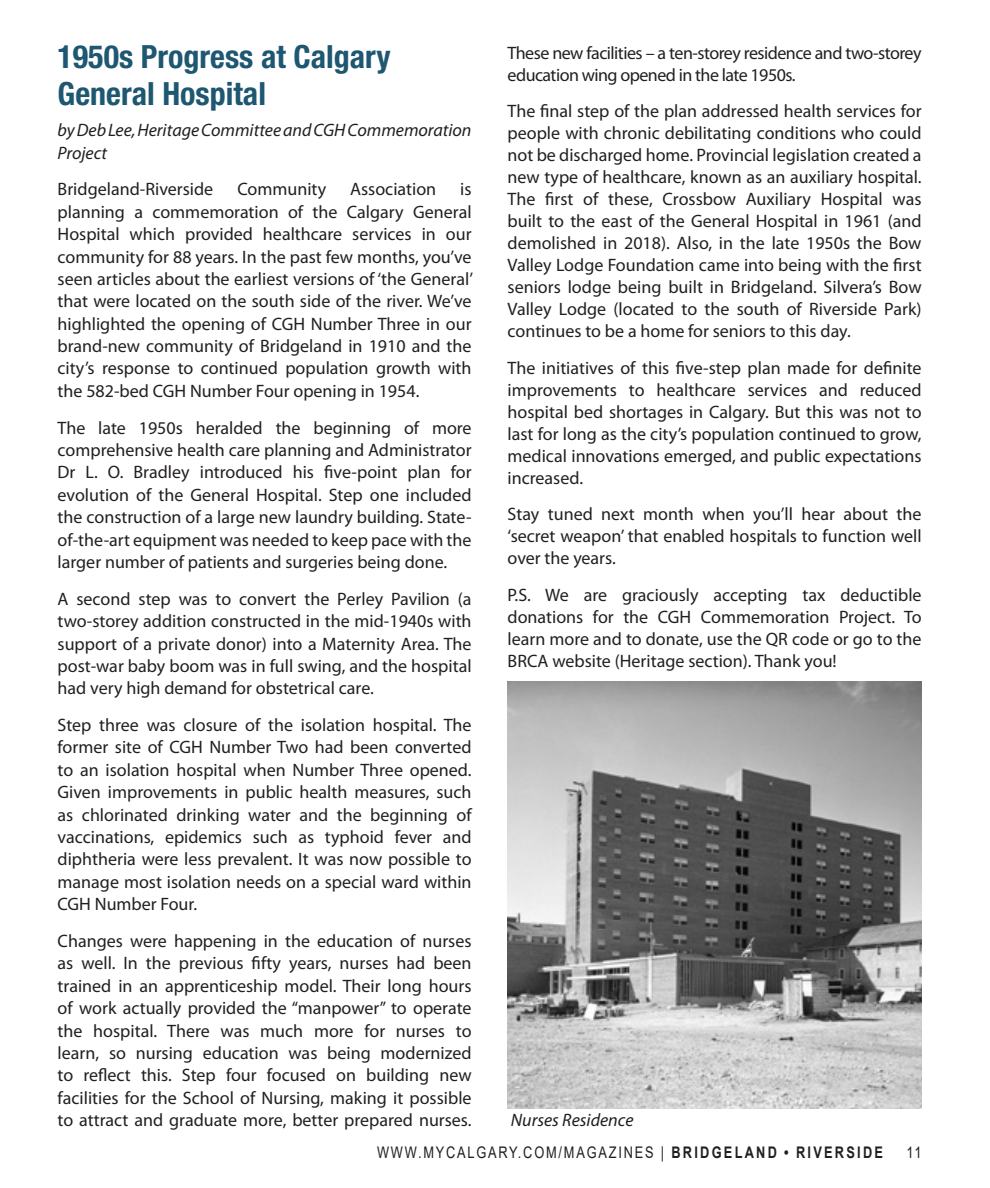
<style>
.page{position:relative;width:990px;height:1188px;background:#fff}
.page>*{position:absolute;margin:0;border:0;box-sizing:border-box;transform-origin:0 0}
.In_Around_title{font:700 condensed 32px/36.4px "Helvetica Neue LT Std";color:#1d5771}
.Body_text{font:18px/22.4px "Myriad Pro";color:#231f20;text-align:justify}
.Body_text-2{font:18px/22px "Myriad Pro";letter-spacing:-.03em;color:#231f20}
.Body_text-3{font:italic 18px/22.4px "Myriad Pro";color:#231f20}
.t1{font:16px "Arial";letter-spacing:.14em;color:#231f20;scale:.8 1}
.s1{font-weight:700}
</style>
<div class="page">
<img style="left:508px;top:682px;width:414px;height:426px">
<p class="In_Around_title" style="left:58px;top:38px;width:335px">1950s Progress at Calgary<br>General Hospital</p>
<p class="Body_text-3" style="left:58px;top:119px;width:415px">by Deb Lee, Heritage Committee and CGH Commemoration<br>Project</p>
<p class="Body_text" style="left:58px;top:178px;width:157px">Bridgeland-Riverside</p>
<p class="Body_text" style="left:237px;top:178px;width:90px">Community</p>
<p class="Body_text" style="left:350px;top:178px;width:87px">Association</p>
<p class="Body_text-2" style="left:508px;top:42px;width:415px">These new facilities – a ten-storey residence and two-storey education wing opened in the late 1950s.</p>
<p class="Body_text" style="left:508px;top:100px;width:416px">The final step of the plan addressed health services for people with chronic debilitating conditions who could not be discharged home. Provincial legislation created a new type of healthcare, known as an auxiliary hospital.<br>The first of these, Crossbow Auxiliary Hospital was built to the east of the General Hospital in 1961 (and demolished in 2018). Also, in the late 1950s the Bow Valley Lodge Foundation came into being with the first seniors lodge being built in Bridgeland. Silvera’s Bow Valley Lodge (located to the south of Riverside Park) continues to be a home for seniors to this day.</p>
<p class="Body_text" style="left:508px;top:357px;width:416px">The initiatives of this five-step plan made for definite improvements to healthcare services and reduced hospital bed shortages in Calgary. But this was not to last for long as the city’s population continued to grow, medical innovations emerged, and public expectations increased.</p>
<p class="Body_text" style="left:508px;top:503px;width:416px">Stay tuned next month when you’ll hear about the ‘secret weapon’ that enabled hospitals to function well over the years.</p>
<p class="Body_text" style="left:508px;top:583px;width:416px">P.S. We are graciously accepting tax deductible donations for the CGH Commemoration Project. To learn more and to donate, use the QR code or go to the BRCA website (Heritage section). Thank you!</p>
<p class="Body_text" style="left:58px;top:178px;width:417px;text-indent:403px">is planning a commemoration of the Calgary General Hospital which provided healthcare services in our community for 88 years. In the past few months, you’ve seen articles about the earliest versions of ‘the General’ that were located on the south side of the river. We’ve highlighted the opening of CGH Number Three in our brand-new community of Bridgeland in 1910 and the city’s response to continued population growth with the 582-bed CGH Number Four opening in 1954.</p>
<p class="Body_text" style="left:58px;top:416px;width:416px">The late 1950s heralded the beginning of more comprehensive health care planning and Administrator Dr L. O. Bradley introduced his five-point plan for evolution of the General Hospital. Step one included the construction of a large new laundry building. State&shy;of-the-art equipment was needed to keep pace with the larger number of patients and surgeries being done.</p>
<p class="Body_text" style="left:58px;top:587px;width:416px">A second step was to convert the Perley Pavilion (a two-storey addition constructed in the mid-1940s with support of a private donor) into a Maternity Area. The post-war baby boom was in full swing, and the hospital had very high demand for obstetrical care.</p>
<p class="Body_text" style="left:58px;top:714px;width:416px">Step three was closure of the isolation hospital. The former site of CGH Number Two had been converted to an isolation hospital when Number Three opened.<br>Given improvements in public health measures, such as chlorinated drinking water and the beginning of vaccinations, epidemics such as typhoid fever and diphtheria were less prevalent. It was now possible to manage most isolation needs on a special ward within CGH Number Four.</p>
<p class="Body_text" style="left:58px;top:929px;width:416px">Changes were happening in the education of nurses as well. In the previous fifty years, nurses had been trained in an apprenticeship model. Their long hours of work actually provided the “manpower” to operate the hospital. There was much more for nurses to learn, so nursing education was being modernized to reflect this. Step four focused on building new facilities for the School of Nursing, making it possible to attract and graduate more, better prepared nurses.</p>
<p class="Body_text-3" style="left:511px;top:1109px;width:124px">Nurses Residence</p>
<p class="t1" style="left:377px;top:1141px;width:634px">WWW.MYCALGARY.COM/MAGAZINES | <span class="s1">BRIDGELAND • RIVERSIDE</span></p>
<p class="t1" style="left:907px;top:1141px;width:20px">11</p>
</div>
